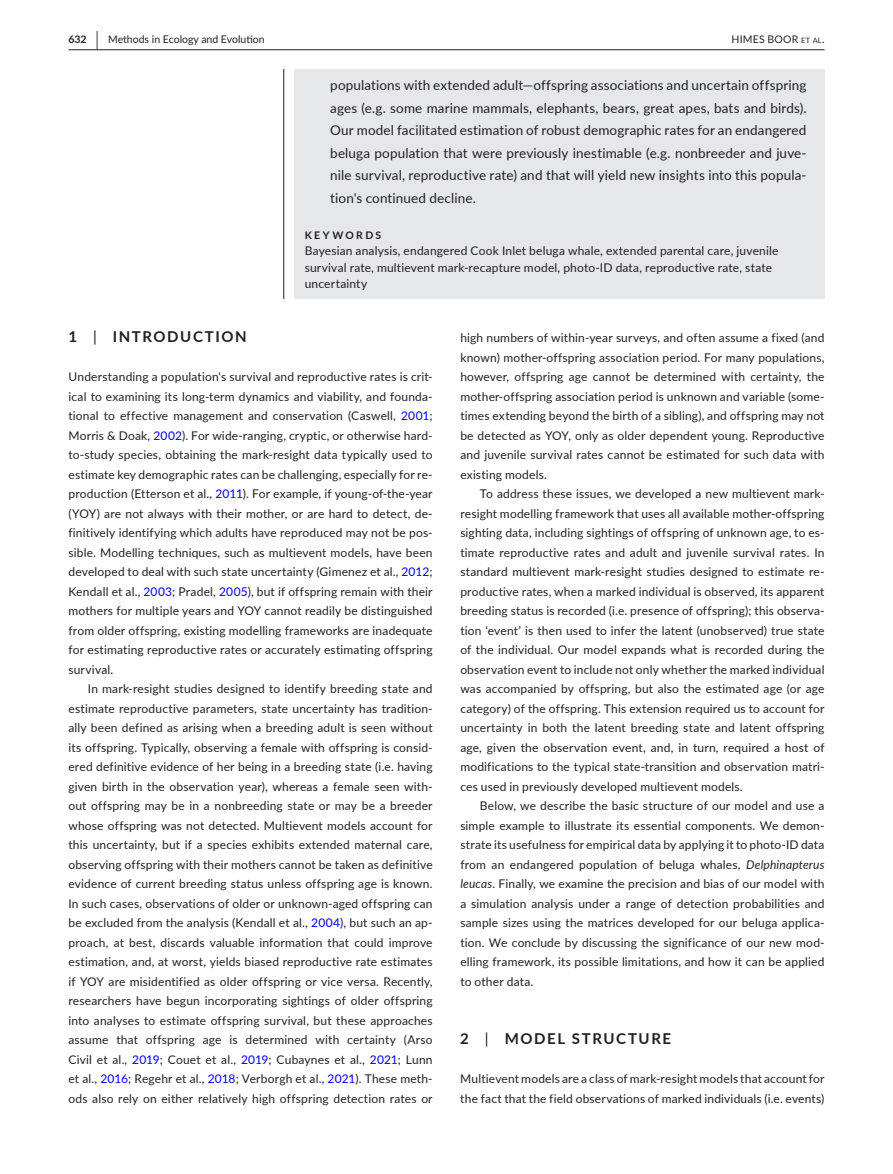
<style>
.page{position:relative;width:893px;height:1174px;background:#fff}
.page>*{position:absolute;margin:0;border:0;box-sizing:border-box;transform-origin:0 0}
.t1{font:700 15px "Lato";letter-spacing:.11em;color:#231f20}
.t2{font:13.5px/22.5px "Lato";letter-spacing:.01em;color:#231f20;text-align:justify}
.t3{font:12px/19.5px "Lato";letter-spacing:.015em;color:#231f20;text-align:justify}
.t4{font:10.5px "Lato";color:#231f20}
.t5{font:10.5px "Lato";letter-spacing:.02em;color:#231f20}
.t6{font:700 10.5px "Lato";letter-spacing:.22em;color:#231f20}
.s1{font-size:19.5px}
.s2{font-size:7.35px}
.s3{font-weight:400}
.s4{color:#00f}
.s5{font-style:italic}
</style>
<div class="page">
<hr style="left:68px;top:49px;width:756px;height:1px;background:#231f20">
<div style="left:294px;top:69px;width:530px;height:230px;background:#e6e7e9"></div>
<hr style="left:283px;top:69px;width:1px;height:230px;background:#231f20">
<p class="t6" style="left:68px;top:31px;width:31px">632 <span class="s1">|</span></p>
<p class="t4" style="left:108px;top:31px;width:158px">Methods in Ecology and Evolu on</p>
<p class="t5" style="left:732px;top:31px;width:94px">HIMES BOOR <span class="s2">et al</span>.</p>
<p class="t2" style="left:330px;top:74px;width:478px">populations with extended adult—offspring associations and uncertain offspring ages (e.g. some marine mammals, elephants, bears, great apes, bats and birds).<br>Our model facilitated estimation of robust demographic rates for an endangered beluga population that were previously inestimable (e.g. nonbreeder and juve&shy;nile survival, reproductive rate) and that will yield new insights into this popula&shy;tion's continued decline.</p>
<p class="t6" style="left:305px;top:227px;width:78px">KEYWORDS</p>
<p class="t3" style="left:305px;top:242px;width:475px;line-height:16.5px;text-align:left">Bayesian analysis, endangered Cook Inlet beluga whale, extended parental care, juvenile survival rate, multievent mark-recapture model, photo-ID data, reproductive rate, state uncertainty</p>
<p class="t1" style="left:68px;top:326px;width:180px">1 <span class="s3">|</span> INTRODUCTION</p>
<p class="t3" style="left:68px;top:366px;width:366px">Understanding a population's survival and reproductive rates is crit&shy;ical to examining its long-term dynamics and viability, and founda&shy;tional to effective management and conservation (Caswell, <span class="s4">2001</span>; Morris &amp; Doak, <span class="s4">2002</span>). For wide-ranging, cryptic, or otherwise hard&shy;to-study species, obtaining the mark-resight data typically used to estimate key demographic rates can be challenging, especially for re&shy;production (Etterson et al., <span class="s4">2011</span>). For example, if young-of-the-year (YOY) are not always with their mother, or are hard to detect, de&shy;finitively identifying which adults have reproduced may not be pos&shy;sible. Modelling techniques, such as multievent models, have been developed to deal with such state uncertainty (Gimenez et al., <span class="s4">2012</span>; Kendall et al., <span class="s4">2003</span>; Pradel, <span class="s4">2005</span>), but if offspring remain with their mothers for multiple years and YOY cannot readily be distinguished from older offspring, existing modelling frameworks are inadequate for estimating reproductive rates or accurately estimating offspring survival.</p>
<p class="t3" style="left:68px;top:678px;width:366px;text-indent:20px">In mark-resight studies designed to identify breeding state and estimate reproductive parameters, state uncertainty has tradition&shy;ally been defined as arising when a breeding adult is seen without its offspring. Typically, observing a female with offspring is consid&shy;ered definitive evidence of her being in a breeding state (i.e. having given birth in the observation year), whereas a female seen with&shy;out offspring may be in a nonbreeding state or may be a breeder whose offspring was not detected. Multievent models account for this uncertainty, but if a species exhibits extended maternal care, observing offspring with their mothers cannot be taken as definitive evidence of current breeding status unless offspring age is known.<br>In such cases, observations of older or unknown-aged offspring can be excluded from the analysis (Kendall et al., <span class="s4">2004</span>), but such an ap&shy;proach, at best, discards valuable information that could improve estimation, and, at worst, yields biased reproductive rate estimates if YOY are misidentified as older offspring or vice versa. Recently, researchers have begun incorporating sightings of older offspring into analyses to estimate offspring survival, but these approaches assume that offspring age is determined with certainty (Arso Civil et al., <span class="s4">2019</span>; Couet et al., <span class="s4">2019</span>; Cubaynes et al., <span class="s4">2021</span>; Lunn et al., <span class="s4">2016</span>; Regehr et al., <span class="s4">2018</span>; Verborgh et al., <span class="s4">2021</span>). These meth&shy;ods also rely on either relatively high offspring detection rates or</p>
<p class="t3" style="left:460px;top:327px;width:366px">high numbers of within-year surveys, and often assume a fixed (and known) mother-offspring association period. For many populations, however, offspring age cannot be determined with certainty, the mother-offspring association period is unknown and variable (some&shy;times extending beyond the birth of a sibling), and offspring may not be detected as YOY, only as older dependent young. Reproductive and juvenile survival rates cannot be estimated for such data with existing models.</p>
<p class="t3" style="left:460px;top:483px;width:366px;text-indent:20px">To address these issues, we developed a new multievent mark&shy;resight modelling framework that uses all available mother-offspring sighting data, including sightings of offspring of unknown age, to es&shy;timate reproductive rates and adult and juvenile survival rates. In standard multievent mark-resight studies designed to estimate re&shy;productive rates, when a marked individual is observed, its apparent breeding status is recorded (i.e. presence of offspring); this observa&shy;tion ‘event’ is then used to infer the latent (unobserved) true state of the individual. Our model expands what is recorded during the observation event to include not only whether the marked individual was accompanied by offspring, but also the estimated age (or age category) of the offspring. This extension required us to account for uncertainty in both the latent breeding state and latent offspring age, given the observation event, and, in turn, required a host of modifications to the typical state-transition and observation matri&shy;ces used in previously developed multievent models.</p>
<p class="t3" style="left:460px;top:795px;width:366px;text-indent:20px">Below, we describe the basic structure of our model and use a simple example to illustrate its essential components. We demon&shy;strate its usefulness for empirical data by applying it to photo-ID data from an endangered population of beluga whales, <span class="s5">Delphinapterus leucas</span>. Finally, we examine the precision and bias of our model with a simulation analysis under a range of detection probabilities and sample sizes using the matrices developed for our beluga applica&shy;tion. We conclude by discussing the significance of our new mod&shy;elling framework, its possible limitations, and how it can be applied to other data.</p>
<p class="t1" style="left:460px;top:1028px;width:212px">2 <span class="s3">|</span> MODEL STRUCTURE</p>
<p class="t3" style="left:460px;top:1068px;width:366px">Multievent models are a class of mark-resight models that account for the fact that the field observations of marked individuals (i.e. events)</p>
</div>
